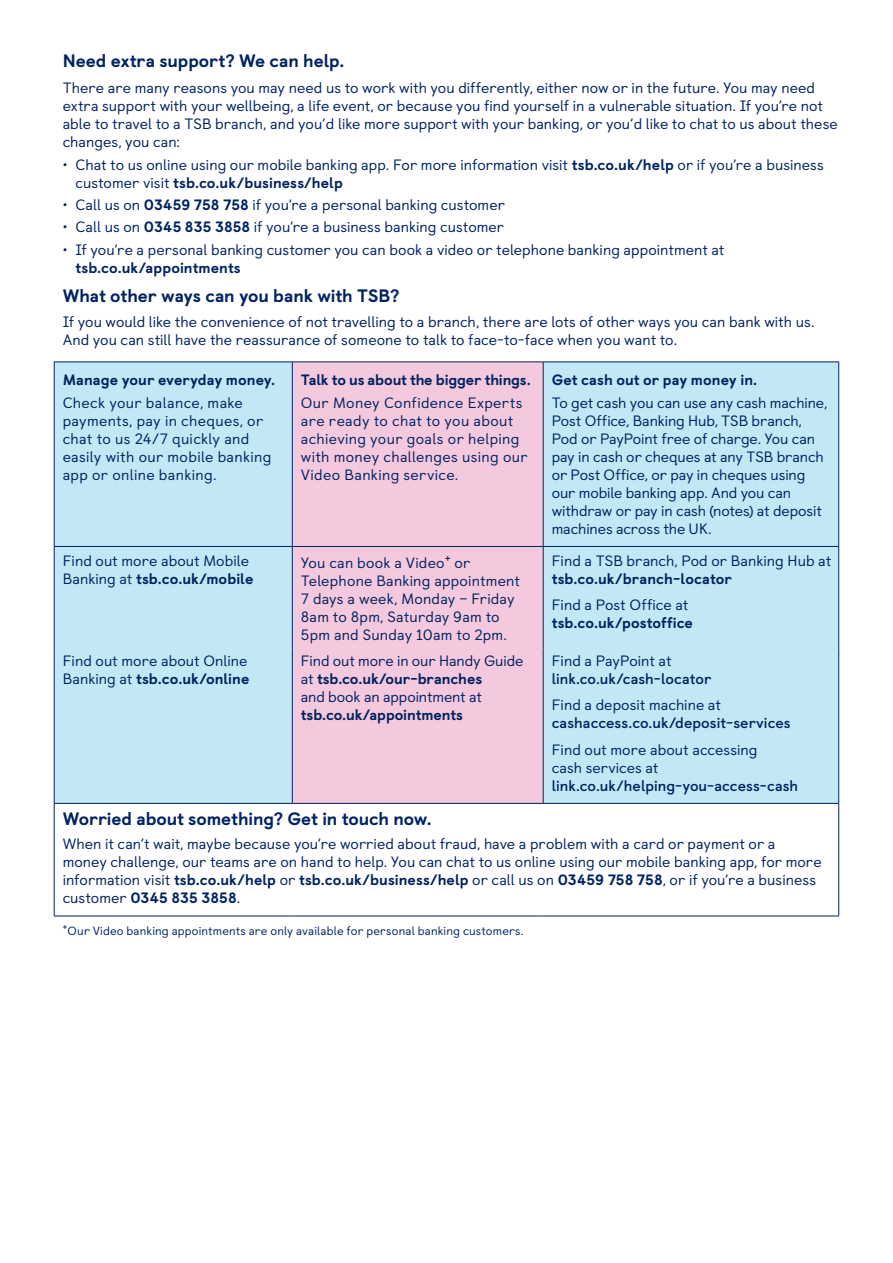
<style>
.page{position:relative;width:893px;height:1263px;background:#fff}
.page>*{position:absolute;margin:0;border:0;box-sizing:border-box;transform-origin:0 0}
.Sub_Header_12_14{font:800 18px "TSB Castledown";letter-spacing:-.005em;color:#002361}
.Box_Copy_10_12{font:15px/18px "TSB Castledown";letter-spacing:.005em;color:#002361}
.BodyCopy_10_12{font:15px/18px "TSB Castledown";color:#002361}
.Box_Copy_10_12-2{font:15px/18px "TSB Castledown";letter-spacing:.025em;color:#002361}
.BodyCopy_10_12-2{font:15px/18px "TSB Castledown";letter-spacing:.02em;color:#002361}
.BodyCopy_10_12-3{font:700 15px/18px "TSB Castledown";letter-spacing:.005em;color:#002361}
.BodyCopy_10_12-4{font:800 15px/18px "TSB Castledown";letter-spacing:.005em;color:#002361}
.Box_Copy_10_12-3{font:800 15px "TSB Castledown";letter-spacing:-.01em;color:#002361}
.Asterix_Copy_8_10{font:12px "TSB Castledown";letter-spacing:.015em;color:#002361}
.s1{font-weight:800}
.s2{font-weight:400}
.s3{font-weight:700}
</style>
<div class="page">
<div style="left:55px;top:363px;width:783px;height:440px;background:#c2e7f5"></div>
<div style="left:293px;top:363px;width:250px;height:440px;background:#f5c9dd"></div>
<hr style="left:54px;top:362px;width:238px;height:1px;background:#002361">
<hr style="left:54px;top:362px;width:1px;height:184px;background:#002361">
<hr style="left:292px;top:362px;width:251px;height:1px;background:#002361">
<hr style="left:543px;top:362px;width:296px;height:1px;background:#002361">
<hr style="left:838px;top:362px;width:1px;height:184px;background:#002361">
<hr style="left:54px;top:547px;width:1px;height:101px;background:#002361">
<hr style="left:838px;top:547px;width:1px;height:101px;background:#002361">
<hr style="left:54px;top:648px;width:1px;height:155px;background:#002361">
<hr style="left:838px;top:648px;width:1px;height:155px;background:#002361">
<hr style="left:54px;top:803px;width:238px;height:1px;background:#002361">
<hr style="left:54px;top:803px;width:1px;height:113px;background:#002361">
<hr style="left:292px;top:803px;width:251px;height:1px;background:#002361">
<hr style="left:543px;top:803px;width:296px;height:1px;background:#002361">
<hr style="left:838px;top:803px;width:1px;height:113px;background:#002361">
<hr style="left:54px;top:916px;width:238px;height:1px;background:#002361">
<hr style="left:292px;top:916px;width:251px;height:1px;background:#002361">
<hr style="left:543px;top:916px;width:296px;height:1px;background:#002361">
<hr style="left:292px;top:362px;width:1px;height:184px;background:#002361">
<hr style="left:543px;top:362px;width:1px;height:184px;background:#002361">
<hr style="left:292px;top:547px;width:1px;height:101px;background:#002361">
<hr style="left:543px;top:547px;width:1px;height:101px;background:#002361">
<hr style="left:292px;top:648px;width:1px;height:155px;background:#002361">
<hr style="left:543px;top:648px;width:1px;height:155px;background:#002361">
<hr style="left:54px;top:546px;width:238px;height:1px;background:#002361">
<hr style="left:292px;top:546px;width:251px;height:1px;background:#002361">
<hr style="left:543px;top:546px;width:296px;height:1px;background:#002361">
<p class="Sub_Header_12_14" style="left:63px;top:50px;width:283px">Need extra support? We can help.</p>
<p class="Box_Copy_10_12" style="left:63px;top:79px;width:777px">There are many reasons you may need us to work with you differently, either now or in the future. You may need extra support with your wellbeing, a life event, or because you find yourself in a vulnerable situation. If you’re not able to travel to a TSB branch, and you’d like more support with your banking, or you’d like to chat to us about these changes, you can:</p>
<p class="Box_Copy_10_12" style="left:75px;top:156px;width:750px;text-indent:-13px">• Chat to us online using our mobile banking app. For more information visit <span class="s1">tsb.co.uk/help</span> or if you’re a business customer visit <span class="s1">tsb.co.uk/business/help</span></p>
<p class="Box_Copy_10_12" style="left:63px;top:196px;width:444px">• Call us on <span class="s1">03459 758 758</span> if you’re a personal banking customer</p>
<p class="Box_Copy_10_12" style="left:63px;top:218px;width:443px">• Call us on <span class="s1">0345 835 3858</span> if you’re a business banking customer</p>
<p class="Box_Copy_10_12" style="left:75px;top:240px;width:651px;text-indent:-13px">• If you’re a personal banking customer you can book a video or telephone banking appointment at <span class="s1">tsb.co.uk/appointments</span></p>
<p class="Sub_Header_12_14" style="left:63px;top:285px;width:338px">What other ways can you bank with TSB?</p>
<p class="BodyCopy_10_12" style="left:63px;top:313px;width:753px">If you would like the convenience of not travelling to a branch, there are lots of other ways you can bank with us.<br>And you can still have the reassurance of someone to talk to face-to-face when you want to.</p>
<p class="BodyCopy_10_12-4" style="left:63px;top:371px;width:214px">Manage your everyday money.</p>
<p class="BodyCopy_10_12-2" style="left:63px;top:394px;width:210px">Check your balance, make payments, pay in cheques, or chat to us 24/7 quickly and easily with our mobile banking app or online banking.</p>
<p class="Box_Copy_10_12-3" style="left:301px;top:371px;width:232px">Talk to us about the bigger things.</p>
<p class="Box_Copy_10_12-2" style="left:301px;top:394px;width:228px">Our Money Confidence Experts are ready to chat to you about achieving your goals or helping with money challenges using our<br>Video Banking service.</p>
<p class="BodyCopy_10_12-4" style="left:552px;top:371px;width:207px">Get cash out or pay money in.</p>
<p class="BodyCopy_10_12" style="left:552px;top:394px;width:277px">To get cash you can use any cash machine, Post Office, Banking Hub, TSB branch, Pod or PayPoint free of charge. You can pay in cash or cheques at any TSB branch or Post Office, or pay in cheques using our mobile banking app. And you can withdraw or pay in cash (notes) at deposit machines across the UK.</p>
<p class="BodyCopy_10_12" style="left:63px;top:552px;width:192px">Find out more about Mobile<br>Banking at <span class="s1">tsb.co.uk/mobile</span></p>
<p class="BodyCopy_10_12" style="left:301px;top:554px;width:221px">You can book a Video<sup>+</sup> or<br>Telephone Banking appointment<br>7 days a week, Monday – Friday<br>8am to 8pm, Saturday 9am to<br>5pm and Sunday 10am to 2pm.</p>
<p class="BodyCopy_10_12" style="left:552px;top:552px;width:281px">Find a TSB branch, Pod or Banking Hub at <span class="s1">tsb.co.uk/branch-locator</span></p>
<p class="BodyCopy_10_12-4" style="left:552px;top:596px;width:143px"><span class="s2">Find a Post Office at </span>tsb.co.uk/postoffice</p>
<p class="BodyCopy_10_12" style="left:63px;top:651px;width:188px">Find out more about Online<br>Banking at <span class="s1">tsb.co.uk/online</span></p>
<p class="BodyCopy_10_12" style="left:301px;top:651px;width:224px">Find out more in our Handy Guide at <span class="s1">tsb.co.uk/our-branches<br></span>and book an appointment at <span class="s1">tsb.co.uk/appointments</span></p>
<p class="BodyCopy_10_12-3" style="left:552px;top:652px;width:161px"><span class="s2">Find a PayPoint at </span>link.co.uk/cash-locator</p>
<p class="BodyCopy_10_12-3" style="left:552px;top:696px;width:240px"><span class="s2">Find a deposit machine at </span>cashaccess.co.uk/deposit-services</p>
<p class="BodyCopy_10_12" style="left:552px;top:740px;width:248px">Find out more about accessing<br>cash services at <span class="s3">link.co.uk/helping-you-access-cash</span></p>
<p class="Sub_Header_12_14" style="left:63px;top:807px;width:370px">Worried about something? Get in touch now.</p>
<p class="Box_Copy_10_12" style="left:63px;top:835px;width:760px">When it can’t wait, maybe because you’re worried about fraud, have a problem with a card or payment or a money challenge, our teams are on hand to help. You can chat to us online using our mobile banking app, for more information visit <span class="s1">tsb.co.uk/help</span> or <span class="s1">tsb.co.uk/business/help</span> or call us on <span class="s1">03459 758 758</span>, or if you’re a business customer <span class="s1">0345 835 3858</span>.</p>
<p class="Asterix_Copy_8_10" style="left:63px;top:924px;width:462px"><sup>+</sup>Our Video banking appointments are only available for personal banking customers.</p>
</div>
